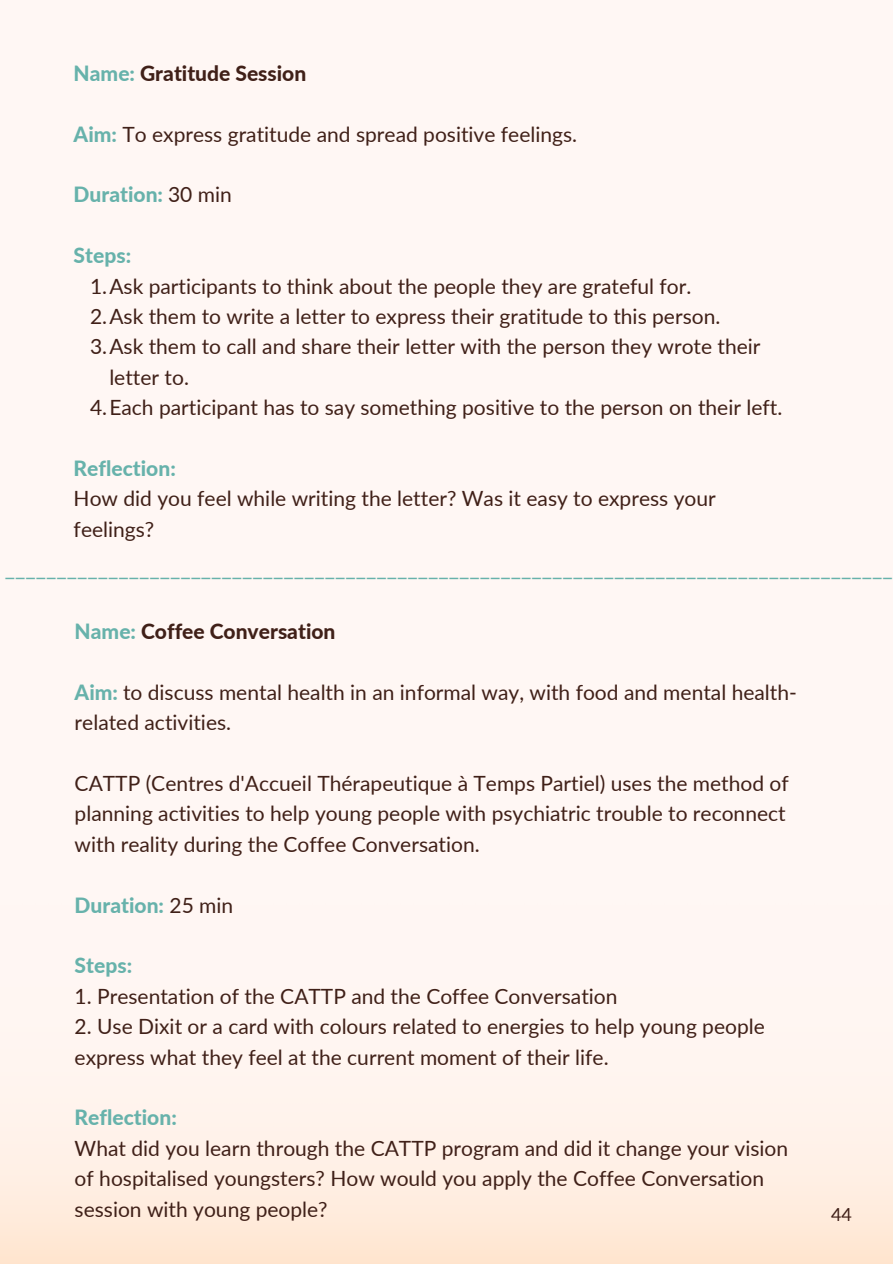
<style>
.page{position:relative;width:893px;height:1264px;background:#fff}
.page>*{position:absolute;margin:0;border:0;box-sizing:border-box;transform-origin:0 0}
.t1{font:22.5px "Lato";color:#67b2ab}
.t2{font:21px/30.3px "Lato";color:#402018}
.t3{font:800 21px "Lato";color:#67b2ab}
.t4{font:800 21px "Lato";color:#402018}
.t5{font:18px "Lato";color:#402018}
.s1{color:#67b2ab}
.s2{font-weight:800;color:#67b2ab}
.s3{font-weight:400;color:#402018}
</style>
<div class="page">
<div style="left:0;top:0;width:892px;height:1263px;background:#fff7f4"></div>
<div style="left:0;top:797px;width:892px;height:466px;background:linear-gradient(to bottom,#fffafb,#ffecde)"></div>
<p class="t4" style="left:74px;top:60px;width:234px"><span class="s1">Name:</span> Gratitude Session</p>
<p class="t2" style="left:74px;top:118px;width:505px"><span class="s2">Aim:</span> To express gratitude and spread positive feelings.</p>
<p class="t3" style="left:74px;top:182px;width:160px">Duration: <span class="s3">30 min</span></p>
<p class="t3" style="left:74px;top:242px;width:59px">Steps:</p>
<p class="t2" style="left:90px;top:270px;width:602px">1.Ask participants to think about the people they are grateful for.</p>
<p class="t2" style="left:90px;top:300px;width:631px">2.Ask them to write a letter to express their gratitude to this person.</p>
<p class="t2" style="left:109px;top:331px;width:652px;text-indent:-19px">3.Ask them to call and share their letter with the person they wrote their letter to.</p>
<p class="t2" style="left:90px;top:392px;width:693px">4.Each participant has to say something positive to the person on their left.</p>
<p class="t3" style="left:74px;top:455px;width:104px">Reflection:</p>
<p class="t2" style="left:74px;top:483px;width:643px">How did you feel while writing the letter? Was it easy to express your feelings?</p>
<p class="t1" style="left:5px;top:553px;width:889px">______________________________________________________________________________________</p>
<p class="t4" style="left:75px;top:618px;width:262px"><span class="s1">Name:</span> Coffee Conversation</p>
<p class="t2" style="left:75px;top:676px;width:723px"><span class="s2">Aim:</span> to discuss mental health in an informal way, with food and mental health&shy;related activities.</p>
<p class="t2" style="left:75px;top:767px;width:715px">CATTP (Centres d'Accueil Thérapeutique à Temps Partiel) uses the method of planning activities to help young people with psychiatric trouble to reconnect with reality during the Coffee Conversation.</p>
<p class="t3" style="left:75px;top:891px;width:160px">Duration: <span class="s3">25 min</span></p>
<p class="t3" style="left:75px;top:952px;width:59px">Steps:</p>
<p class="t2" style="left:75px;top:980px;width:544px">1. Presentation of the CATTP and the Coffee Conversation</p>
<p class="t2" style="left:75px;top:1010px;width:691px">2. Use Dixit or a card with colours related to energies to help young people express what they feel at the current moment of their life.</p>
<p class="t3" style="left:75px;top:1104px;width:104px">Reflection:</p>
<p class="t2" style="left:75px;top:1132px;width:715px">What did you learn through the CATTP program and did it change your vision of hospitalised youngsters? How would you apply the Coffee Conversation session with young people?</p>
<p class="t5" style="left:831px;top:1203px;width:22px">44</p>
</div>
